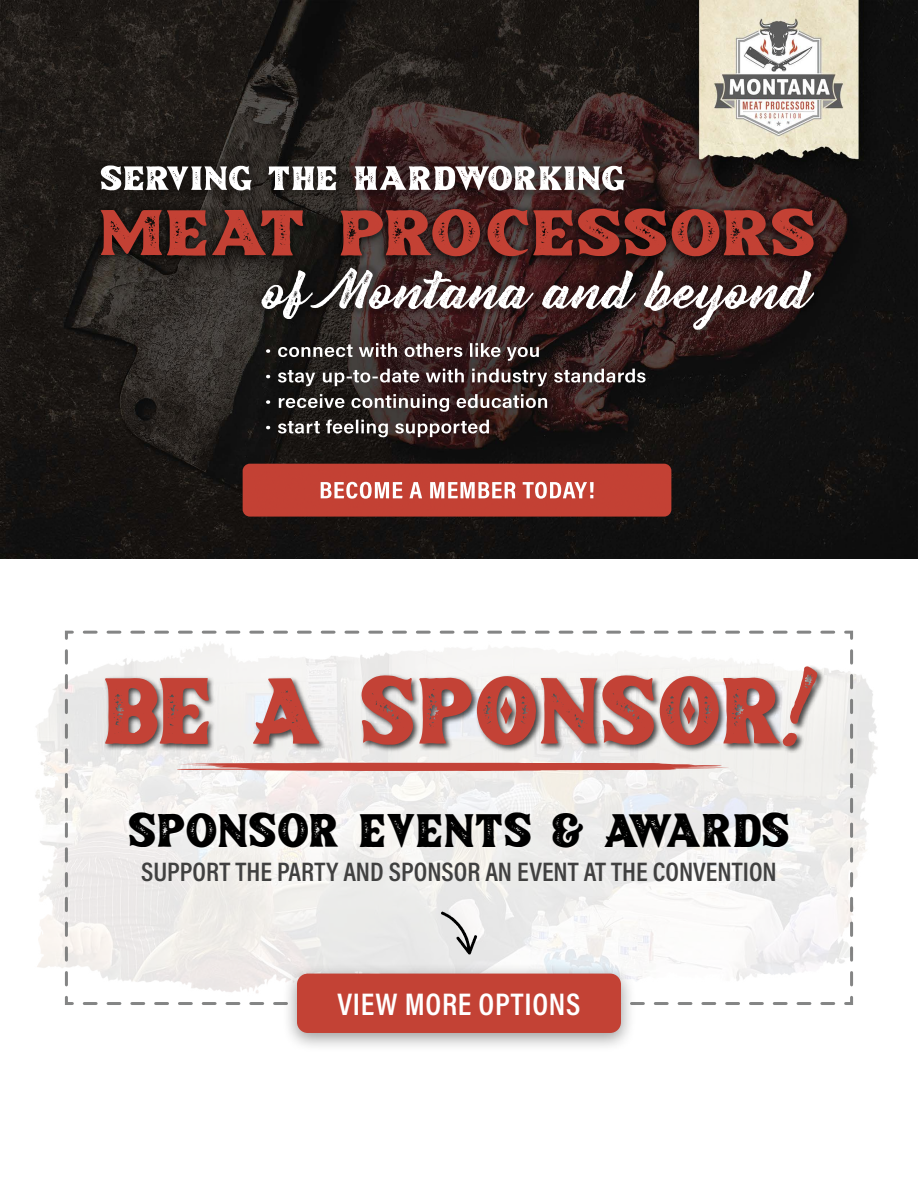
<style>
.page{position:relative;width:918px;height:1188px;background:#fff}
.page>*{position:absolute;margin:0;border:0;box-sizing:border-box;transform-origin:0 0}
.t1{font:84px "Brotherland Personal Use Only";color:#c34236}
.t2{font:42px "Brotherland Personal Use Only";color:#000}
.t3{font:31.5px "Acumin Variable Concept";letter-spacing:.02em;color:#fff}
.t4{font:27px "Acumin Variable Concept";color:#404040}
.s1{font-family:"Bernadette Rough";font-size:97.5px}
</style>
<div class="page">
<img style="left:35px;top:674px;width:843px;height:294px">
<img style="left:0;top:0;width:918px;height:559px">
<img style="left:243px;top:464px;width:428px;height:53px">
<svg style="left:63px;top:630px;width:792px;height:375px"></svg>
<img style="left:175px;top:759px;width:556px;height:15px">
<div style="left:282px;top:963px;width:354px;height:90px;background:#000;opacity:.4"></div>
<div style="left:297px;top:974px;width:324px;height:59px;background:#c34235;border-radius:11px"></div>
<svg style="left:441px;top:912px;width:36px;height:42px"></svg>
<h1 class="t1" style="left:102px;top:670px;width:732px">BE A SPONSOR<span class="s1">!</span></h1>
<h2 class="t2" style="left:128px;top:809px;width:663px">SPONSOR EVENTS &amp; AWARDS</h2>
<p class="t4" style="left:141px;top:853px;width:637px">SUPPORT THE PARTY AND SPONSOR AN EVENT AT THE CONVENTION</p>
<p class="t3" style="left:338px;top:982px;width:244px">VIEW MORE OPTIONS</p>
</div>
